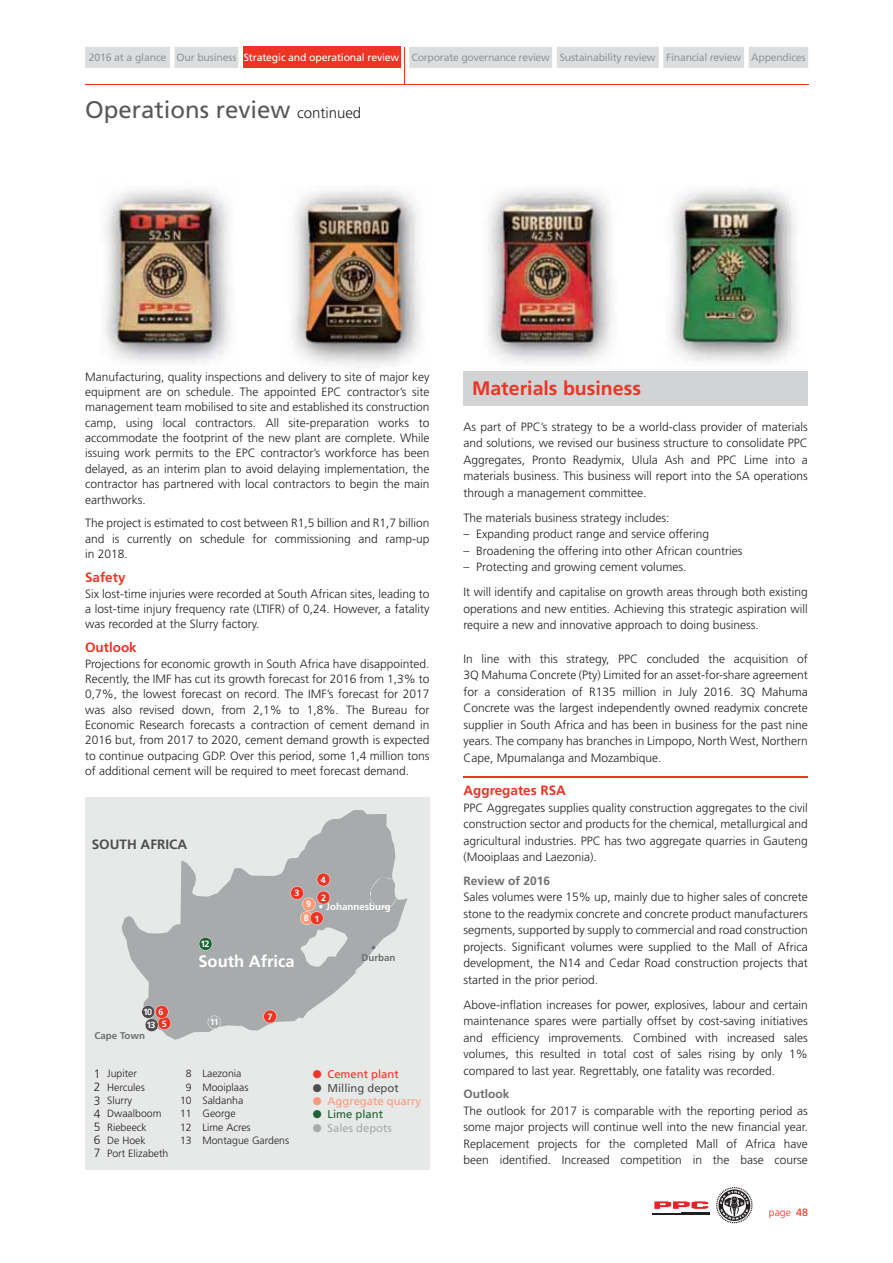
<style>
.page{position:relative;width:893px;height:1263px;background:#fff}
.page>*{position:absolute;margin:0;border:0;box-sizing:border-box;transform-origin:0 0}
.t1{font:24px "Frutiger LT Std";color:#58595b}
.t2{font:700 19.5px "Frutiger LT Std";color:#ee3425}
.t3{font:700 16.5px "Frutiger LT Std";color:#fff}
.t4{font:700 13.5px "Frutiger LT Std";color:#ee3425}
.t5{font:700 13.5px "Frutiger LT Std";color:#4d4d4f}
.t6{font:300 12px/16.5px "Frutiger LT Std";color:#231f20;text-align:justify}
.t7{font:700 12px "Frutiger LT Std";color:#6d6f71}
.t8{font:11.25px "Frutiger LT Std";color:#f79b7b}
.t9{font:11.25px "Frutiger LT Std";color:#4d4d4f}
.t10{font:11.25px "Frutiger LT Std";color:#ee3425}
.t11{font:11.25px "Frutiger LT Std";color:#a8aaac}
.t12{font:11.25px "Frutiger LT Std";color:#1e6133}
.t13{font:300 10.5px "Frutiger LT Std";color:#231f20}
.t14{font:10.5px "Frutiger LT Std";letter-spacing:-.025em;color:#939698}
.t15{font:300 10.5px "Frutiger LT Std";color:#ee3425}
.t16{font:700 9.75px/9.8px "Frutiger LT Std";color:#6d6f71}
.t17{font:700 9.75px "Frutiger LT Std";color:#fff}
.t18{font:700 9px "Frutiger LT Std";letter-spacing:-.1em;color:#fff}
.s1{color:#fff}
.s2{font-weight:300;font-size:15px;color:#231f20}
.s3{font-size:12px}
.s4{font-stretch:condensed}
.s5{font-weight:400}
</style>
<div class="page">
<svg style="left:654px;top:1201px;width:54px;height:8px"></svg>
<svg style="left:716px;top:1186px;width:37px;height:37px"></svg>
<hr style="left:681px;top:1211px;width:29px;height:3px;background:#231f20">
<hr style="left:652px;top:1212px;width:35px;height:2px;background:#231f20">
<div style="left:85px;top:47px;width:723px;height:21px;background:#dcddde"></div>
<div style="left:243px;top:47px;width:157px;height:21px;background:#ee3425"></div>
<hr style="left:85px;top:84px;width:723px;height:1px;background:#ee3425">
<hr style="left:404px;top:47px;width:1px;height:37px;background:#ee3425">
<hr style="left:463px;top:777px;width:345px;height:1px;background:#ee3425">
<div style="left:463px;top:372px;width:345px;height:34px;background:#d2d3d4"></div>
<div style="left:85px;top:797px;width:344px;height:373px;background:#e7e8e8"></div>
<svg style="left:122px;top:810px;width:285px;height:230px;fill:#a8aaac"></svg>
<svg style="left:263px;top:1010px;width:14px;height:13px"></svg>
<svg style="left:290px;top:873px;width:58px;height:94px"></svg>
<svg style="left:208px;top:1016px;width:13px;height:13px"></svg>
<svg style="left:142px;top:1005px;width:29px;height:27px"></svg>
<svg style="left:199px;top:937px;width:13px;height:13px"></svg>
<img style="left:113px;top:202px;width:100px;height:143px">
<img style="left:305px;top:189px;width:100px;height:164px">
<img style="left:670px;top:189px;width:126px;height:173px">
<img style="left:681px;top:191px;width:109px;height:166px">
<img style="left:488px;top:191px;width:125px;height:171px">
<img style="left:498px;top:198px;width:98px;height:147px">
<p class="t14" style="left:89px;top:52px;width:718px">2016 at a glance Our business <span class="s1">Strategic and operational review</span> Corporate governance review Sustainability review Financial review Appendices</p>
<h1 class="t1" style="left:85px;top:98px;width:278px">Operations review <span class="s2">continued</span></h1>
<p class="t6" style="left:85px;top:369px;width:346px;line-height:15.3px">Manufacturing, quality inspections and delivery to site of major key equipment are on schedule. The appointed EPC contractor’s site management team mobilised to site and established its construction camp, using local contractors. All site-preparation works to accommodate the footprint of the new plant are complete. While issuing work permits to the EPC contractor’s workforce has been delayed, as an interim plan to avoid delaying implementation, the contractor has partnered with local contractors to begin the main earthworks.</p>
<p class="t6" style="left:85px;top:516px;width:346px;line-height:15.3px">The project is estimated to cost between R1,5 billion and R1,7 billion and is currently on schedule for commissioning and ramp-up in 2018.</p>
<p class="t4" style="left:85px;top:571px;width:42px">Safety</p>
<p class="t6" style="left:85px;top:586px;width:346px;line-height:15.3px">Six lost-time injuries were recorded at South African sites, leading to a lost-time injury frequency rate (LTIFR) of 0,24. However, a fatality was recorded at the Slurry factory.</p>
<p class="t4" style="left:85px;top:641px;width:53px">Outlook</p>
<p class="t6" style="left:85px;top:656px;width:346px;line-height:15.3px">Projections for economic growth in South Africa have disappointed.<br>Recently, the IMF has cut its growth forecast for 2016 from 1,3% to 0,7%, the lowest forecast on record. The IMF’s forecast for 2017 was also revised down, from 2,1% to 1,8%. The Bureau for Economic Research forecasts a contraction of cement demand in 2016 but, from 2017 to 2020, cement demand growth is expected to continue outpacing GDP. Over this period, some 1,4 million tons of additional cement will be required to meet forecast demand.</p>
<p class="t5" style="left:92px;top:838px;width:97px">SOUTH AFRICA</p>
<p class="t18" style="left:321px;top:875px;width:7px">4</p>
<p class="t18" style="left:295px;top:889px;width:7px">3</p>
<p class="t18" style="left:321px;top:893px;width:7px">2</p>
<p class="t18" style="left:306px;top:899px;width:7px">9</p>
<p class="t17" style="left:318px;top:902px;width:74px">• Johannesburg</p>
<p class="t18" style="left:304px;top:913px;width:7px">8</p>
<p class="t18" style="left:314px;top:914px;width:7px">1</p>
<p class="t18" style="left:201px;top:940px;width:11px">12</p>
<h3 class="t3" style="left:198px;top:954px;width:98px">South Africa</h3>
<p class="t16" style="left:361px;top:943px;width:36px;text-indent:10px">•<br>Durban</p>
<p class="t18" style="left:159px;top:1007px;width:7px">6</p>
<p class="t18" style="left:143px;top:1008px;width:11px">10</p>
<p class="t18" style="left:162px;top:1019px;width:7px">5</p>
<p class="t18" style="left:210px;top:1018px;width:11px">11</p>
<p class="t18" style="left:147px;top:1021px;width:11px">13</p>
<p class="t16" style="left:94px;top:1031px;width:52px">Cape Town</p>
<p class="t18" style="left:268px;top:1013px;width:7px">7</p>
<p class="t13" style="left:94px;top:1068px;width:45px"><span class="s3">1</span> Jupiter</p>
<p class="t13" style="left:186px;top:1068px;width:57px">8 Laezonia</p>
<p class="t10" style="left:327px;top:1069px;width:73px">Cement plant</p>
<p class="t13" style="left:94px;top:1082px;width:53px"><span class="s3">2</span> Hercules</p>
<p class="t13" style="left:186px;top:1082px;width:64px">9 Mooiplaas</p>
<p class="t9" style="left:327px;top:1082px;width:73px">Milling depot</p>
<p class="t13" style="left:94px;top:1095px;width:40px"><span class="s3">3</span> Slurry</p>
<p class="t13" style="left:180px;top:1095px;width:65px">10 Saldanha</p>
<p class="t8" style="left:327px;top:1095px;width:95px">Aggregate quarry</p>
<p class="t13" style="left:94px;top:1109px;width:69px"><span class="s3">4</span> Dwaalboom</p>
<p class="t13" style="left:180px;top:1109px;width:57px">11 George</p>
<p class="t12" style="left:327px;top:1109px;width:57px">Lime plant</p>
<p class="t13" style="left:94px;top:1122px;width:54px"><span class="s3">5</span> Riebeeck</p>
<p class="t13" style="left:180px;top:1122px;width:72px">12 Lime Acres</p>
<p class="t11" style="left:327px;top:1122px;width:66px">Sales depots</p>
<p class="t13" style="left:94px;top:1135px;width:53px"><span class="s3">6</span> De Hoek</p>
<p class="t13" style="left:180px;top:1135px;width:111px">13 Montague Gardens</p>
<p class="t13" style="left:94px;top:1148px;width:76px"><span class="s3">7</span> Port Elizabeth</p>
<h2 class="t2" style="left:472px;top:379px;width:171px">Materials business</h2>
<p class="t6" style="left:463px;top:419px;width:346px">As part of PPC’s strategy to be a world-class provider of materials and solutions, we revised our business structure to consolidate PPC Aggregates, Pronto Readymix, Ulula Ash and PPC Lime into a materials business. This business will report into the SA operations through a management committee.</p>
<p class="t6" style="left:463px;top:510px;width:208px">The materials business strategy includes:</p>
<p class="t6" style="left:463px;top:526px;width:247px"><span class="s4">–</span> Expanding product range and service offering</p>
<p class="t6" style="left:463px;top:543px;width:281px"><span class="s4">–</span> Broadening the offering into other African countries</p>
<p class="t6" style="left:463px;top:555px;width:346px;line-height:25px"><span class="s4">–</span> Protecting and growing cement volumes.<br>It will identify and capitalise on growth areas through both existing</p>
<p class="t6" style="left:463px;top:601px;width:346px">operations and new entities. Achieving this strategic aspiration will require a new and innovative approach to doing business.</p>
<p class="t6" style="left:463px;top:651px;width:346px">In line with this strategy, PPC concluded the acquisition of 3Q Mahuma Concrete (Pty) Limited for an asset-for-share agreement for a consideration of R135 million in July 2016. 3Q Mahuma Concrete was the largest independently owned readymix concrete supplier in South Africa and has been in business for the past nine years. The company has branches in Limpopo, North West, Northern Cape, Mpumalanga and Mozambique.</p>
<p class="t4" style="left:463px;top:784px;width:104px">Aggregates RSA</p>
<p class="t6" style="left:463px;top:800px;width:346px">PPC Aggregates supplies quality construction aggregates to the civil construction sector and products for the chemical, metallurgical and agricultural industries. PPC has two aggregate quarries in Gauteng (Mooiplaas and Laezonia).</p>
<p class="t7" style="left:463px;top:875px;width:88px">Review of 2016</p>
<p class="t6" style="left:463px;top:889px;width:346px">Sales volumes were 15% up, mainly due to higher sales of concrete stone to the readymix concrete and concrete product manufacturers segments, supported by supply to commercial and road construction projects. Significant volumes were supplied to the Mall of Africa development, the N14 and Cedar Road construction projects that started in the prior period.</p>
<p class="t6" style="left:463px;top:997px;width:346px">Above-inflation increases for power, explosives, labour and certain maintenance spares were partially offset by cost-saving initiatives and efficiency improvements. Combined with increased sales volumes, this resulted in total cost of sales rising by only 1% compared to last year. Regrettably, one fatality was recorded.</p>
<p class="t7" style="left:463px;top:1088px;width:48px">Outlook</p>
<p class="t6" style="left:463px;top:1103px;width:346px">The outlook for 2017 is comparable with the reporting period as some major projects will continue well into the new financial year.<br>Replacement projects for the completed Mall of Africa have been identified. Increased competition in the base course</p>
<p class="t15" style="left:769px;top:1207px;width:41px">page <span class="s5">48</span></p>
</div>
